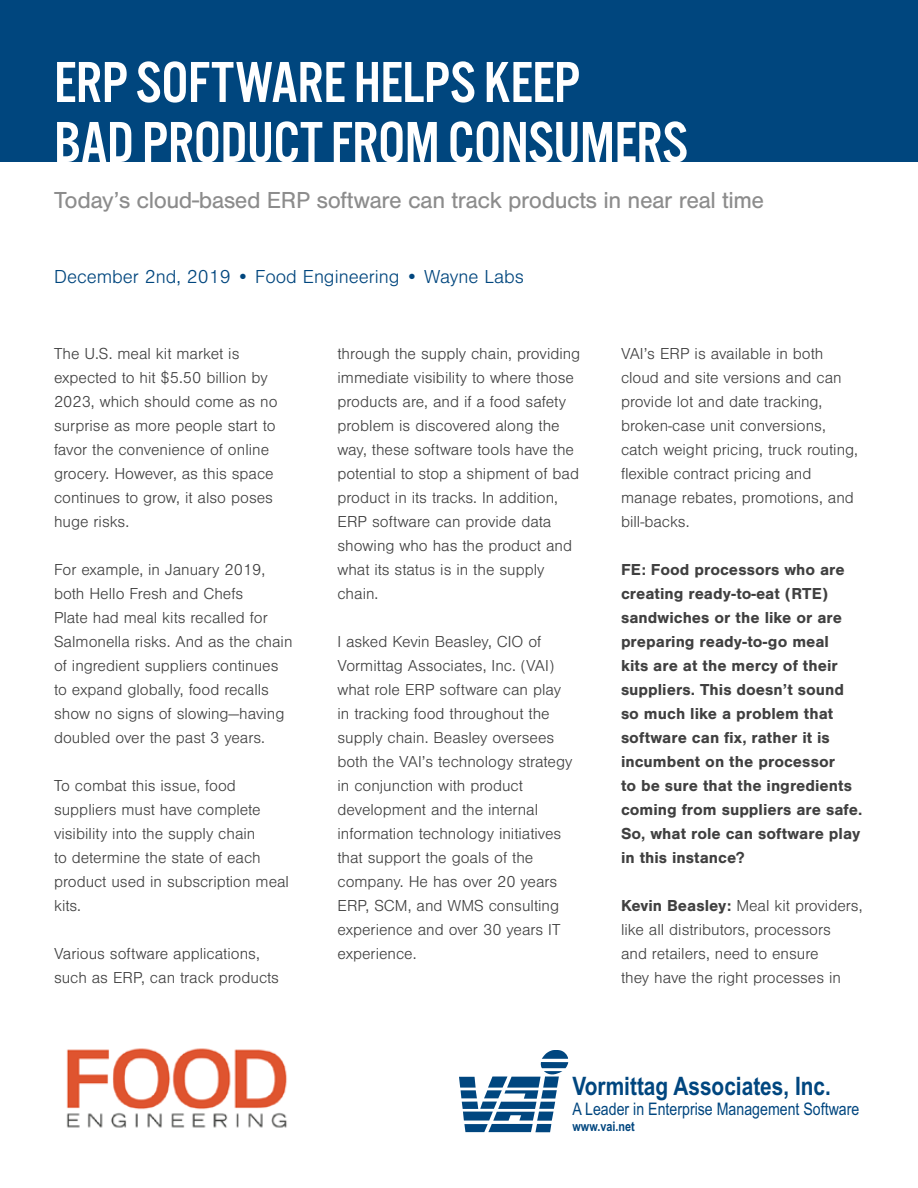
<style>
.page{position:relative;width:918px;height:1188px;background:#fff}
.page>*{position:absolute;margin:0;border:0;box-sizing:border-box;transform-origin:0 0}
.t1{font:60px/60px "Alternate Got No 3 D";letter-spacing:-.01em;color:#fff}
.t2{font:700 25.5px "Arial Narrow";color:#00467f}
.t3{font:24px "Nimbus San";letter-spacing:-.02em;color:#8c8c8c}
.t4{font:300 19.5px "Nimbus San";color:#00467e}
.t5{font:17.25px "Arial Narrow";color:#00467f}
.t6{font:300 16.5px/24px "Nimbus San";color:#404040}
.t7{font:700 16.5px/24px "Nimbus San";color:#404040}
.t8{font:700 13.2px "Arial Narrow";color:#00467f}
.s1{font-weight:700}
</style>
<div class="page">
<div style="left:0;top:0;width:918px;height:161px;background:#00467e"></div>
<svg style="left:459px;top:1051px;width:109px;height:81px"></svg>
<img style="left:66px;top:1048px;width:221px;height:80px">
<h1 class="t1" style="left:54px;top:54px;width:635px">ERP SOFTWARE HELPS KEEP<br>BAD PRODUCT FROM CONSUMERS</h1>
<h3 class="t3" style="left:54px;top:186px;width:712px">Today’s cloud-based ERP software can track products in near real time</h3>
<p class="t4" style="left:54px;top:267px;width:471px">December 2nd, 2019 • Food Engineering • Wayne Labs</p>
<p class="t6" style="left:54px;top:342px;width:225px">The U.S. meal kit market is expected to hit $5.50 billion by<br>2023, which should come as no surprise as more people start to favor the convenience of online grocery. However, as this space continues to grow, it also poses huge risks.</p>
<p class="t6" style="left:54px;top:558px;width:240px">For example, in January 2019, both Hello Fresh and Chefs<br>Plate had meal kits recalled for<br>Salmonella risks. And as the chain of ingredient suppliers continues to expand globally, food recalls show no signs of slowing—having doubled over the past 3 years.</p>
<p class="t6" style="left:54px;top:774px;width:237px">To combat this issue, food suppliers must have complete visibility into the supply chain<br>to determine the state of each product used in subscription meal kits.</p>
<p class="t6" style="left:54px;top:942px;width:226px">Various software applications, such as ERP, can track products</p>
<p class="t6" style="left:338px;top:342px;width:244px">through the supply chain, providing immediate visibility to where those products are, and if a food safety problem is discovered along the way, these software tools have the potential to stop a shipment of bad product in its tracks. In addition,<br>ERP software can provide data showing who has the product and what its status is in the supply chain.</p>
<p class="t6" style="left:338px;top:630px;width:237px">I asked Kevin Beasley, CIO of<br>Vormittag Associates, Inc. (VAI) what role ERP software can play in tracking food throughout the supply chain. Beasley oversees both the VAI’s technology strategy in conjunction with product development and the internal information technology initiatives that support the goals of the company. He has over 20 years<br>ERP, SCM, and WMS consulting experience and over 30 years IT experience.</p>
<p class="t6" style="left:621px;top:342px;width:239px">VAI’s ERP is available in both cloud and site versions and can provide lot and date tracking, broken-case unit conversions, catch weight pricing, truck routing, flexible contract pricing and manage rebates, promotions, and bill-backs.</p>
<p class="t7" style="left:621px;top:558px;width:243px">FE: Food processors who are creating ready-to-eat (RTE) sandwiches or the like or are preparing ready-to-go meal<br>kits are at the mercy of their suppliers. This doesn’t sound so much like a problem that software can fix, rather it is incumbent on the processor<br>to be sure that the ingredients coming from suppliers are safe.<br>So, what role can software play in this instance?</p>
<p class="t6" style="left:621px;top:894px;width:243px"><span class="s1">Kevin Beasley:</span> Meal kit providers, like all distributors, processors<br>and retailers, need to ensure<br>they have the right processes in</p>
<h2 class="t2" style="left:573px;top:1071px;width:260px">Vormittag Associates, Inc.</h2>
<p class="t5" style="left:573px;top:1097px;width:288px">A Leader in Enterprise Management Software</p>
<p class="t8" style="left:573px;top:1119px;width:64px">www.vai.net</p>
</div>
